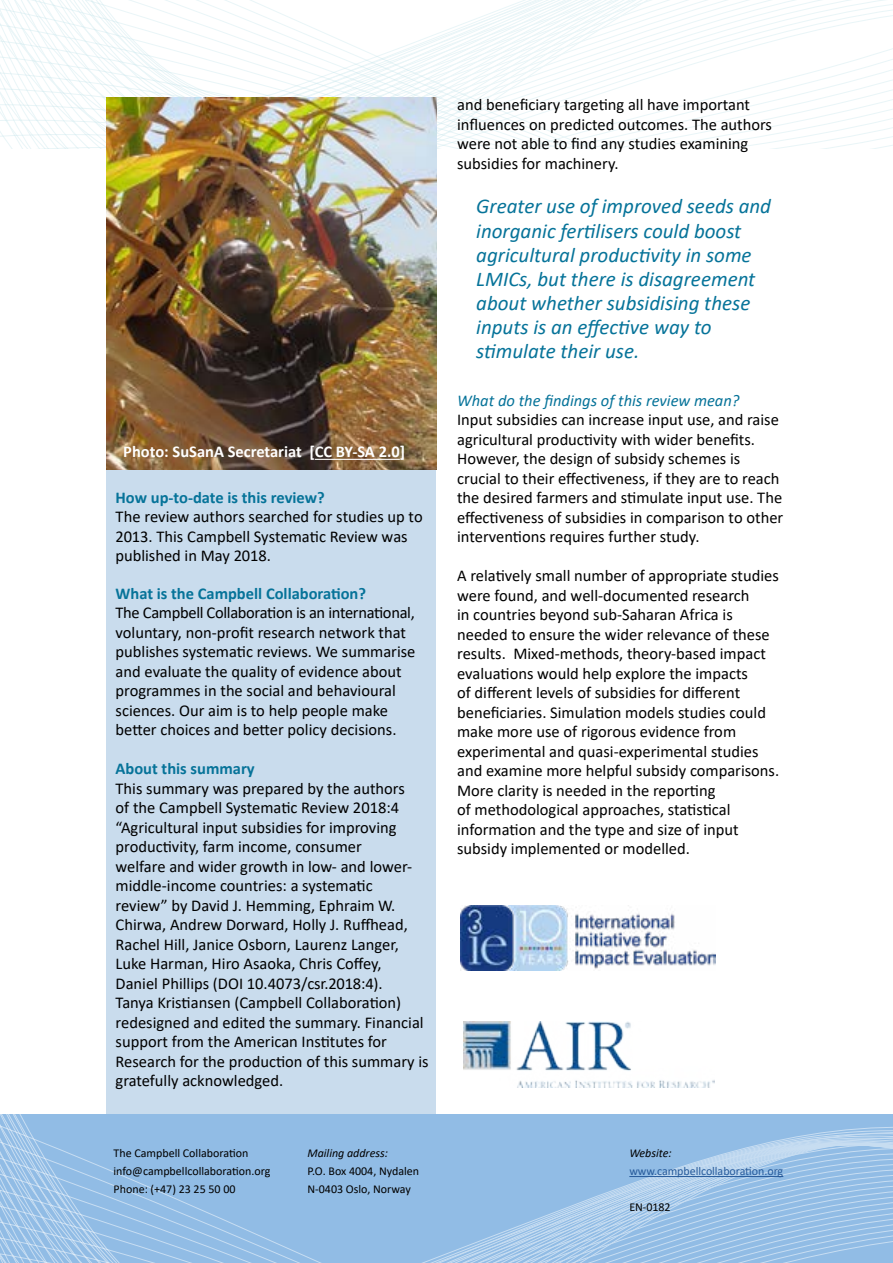
<style>
.page{position:relative;width:893px;height:1263px;background:#fff}
.page>*{position:absolute;margin:0;border:0;box-sizing:border-box;transform-origin:0 0}
.t1{font:italic 21px/24px "Calibri";color:#067399}
.t2{font:16.5px/19.5px "Calibri";color:#000}
.t3{font:700 16.5px "Calibri";color:#067399}
.t4{font:700 16.5px "Calibri";color:#fff}
.t5{font:italic 16.5px "Calibri";color:#067399}
.t6{font:12px/18px "Calibri";color:#000}
.t7{font:12px "Calibri";letter-spacing:-.005em;color:#275b9b}
.t8{font:italic 12px "Calibri";color:#000}
</style>
<div class="page">
<svg style="left:0;top:0;width:893px;height:149px"></svg>
<svg style="left:0;top:1114px;width:893px;height:149px;background:#97c0e6"></svg>
<hr style="left:629px;top:1176px;width:154px;height:1px;background:#275b9b">
<img style="left:106px;top:98px;width:331px;height:371px">
<div style="left:106px;top:471px;width:330px;height:643px;background:#c9dced"></div>
<hr style="left:315px;top:459px;width:85px;height:1px;background:#fff">
<img style="left:463px;top:1021px;width:251px;height:66px">
<img style="left:461px;top:905px;width:255px;height:65px">
<p class="t4" style="left:123px;top:440px;width:283px">Photo: SuSanA Secretariat [CC BY-SA 2.0]</p>
<p class="t3" style="left:116px;top:486px;width:211px">How up-to-date is this review?</p>
<p class="t2" style="left:116px;top:507px;width:309px">The review authors searched for studies up to<br>2013. This Campbell Systematic Review was published in May 2018.</p>
<p class="t3" style="left:116px;top:582px;width:252px">What is the Campbell Collaboration?</p>
<p class="t2" style="left:116px;top:603px;width:301px">The Campbell Collaboration is an international, voluntary, non-profit research network that publishes systematic reviews. We summarise and evaluate the quality of evidence about programmes in the social and behavioural sciences. Our aim is to help people make better choices and better policy decisions.</p>
<p class="t3" style="left:116px;top:757px;width:141px">About this summary</p>
<p class="t2" style="left:116px;top:778px;width:315px">This summary was prepared by the authors<br>of the Campbell Systematic Review 2018:4 “Agricultural input subsidies for improving productivity, farm income, consumer<br>welfare and wider growth in low- and lower&shy;middle-income countries: a systematic review” by David J. Hemming, Ephraim W.<br>Chirwa, Andrew Dorward, Holly J. Ruffhead, Rachel Hill, Janice Osborn, Laurenz Langer, Luke Harman, Hiro Asaoka, Chris Coffey,<br>Daniel Phillips (DOI 10.4073/csr.2018:4).<br>Tanya Kristiansen (Campbell Collaboration) redesigned and edited the summary. Financial support from the American Institutes for Research for the production of this summary is gratefully acknowledged.</p>
<p class="t6" style="left:114px;top:1144px;width:158px">The Campbell Collaboration info@campbellcollaboration.org<br>Phone: (+47) 23 25 50 00</p>
<p class="t8" style="left:307px;top:1145px;width:82px">Mailing address:</p>
<p class="t6" style="left:307px;top:1162px;width:113px">P.O. Box 4004, Nydalen<br>N-0403 Oslo, Norway</p>
<p class="t2" style="left:457px;top:95px;width:316px">and beneficiary targeting all have important influences on predicted outcomes. The authors were not able to find any studies examining subsidies for machinery.</p>
<p class="t1" style="left:476px;top:194px;width:296px">Greater use of improved seeds and inorganic fertilisers could boost agricultural productivity in some<br>LMICs, but there is disagreement about whether subsidising these inputs is an effective way to stimulate their use.</p>
<p class="t5" style="left:457px;top:389px;width:284px">What do the findings of this review mean?</p>
<p class="t2" style="left:457px;top:410px;width:328px">Input subsidies can increase input use, and raise agricultural productivity with wider benefits.<br>However, the design of subsidy schemes is crucial to their effectiveness, if they are to reach the desired farmers and stimulate input use. The effectiveness of subsidies in comparison to other interventions requires further study.</p>
<p class="t2" style="left:457px;top:566px;width:324px">A relatively small number of appropriate studies were found, and well-documented research<br>in countries beyond sub-Saharan Africa is needed to ensure the wider relevance of these results. Mixed-methods, theory-based impact evaluations would help explore the impacts<br>of different levels of subsidies for different beneficiaries. Simulation models studies could make more use of rigorous evidence from experimental and quasi-experimental studies and examine more helpful subsidy comparisons.<br>More clarity is needed in the reporting<br>of methodological approaches, statistical information and the type and size of input subsidy implemented or modelled.</p>
<p class="t8" style="left:629px;top:1145px;width:44px">Website:</p>
<p class="t7" style="left:629px;top:1163px;width:155px">www.campbellcollaboration.org</p>
<p class="t6" style="left:629px;top:1198px;width:43px">EN-0182</p>
</div>
